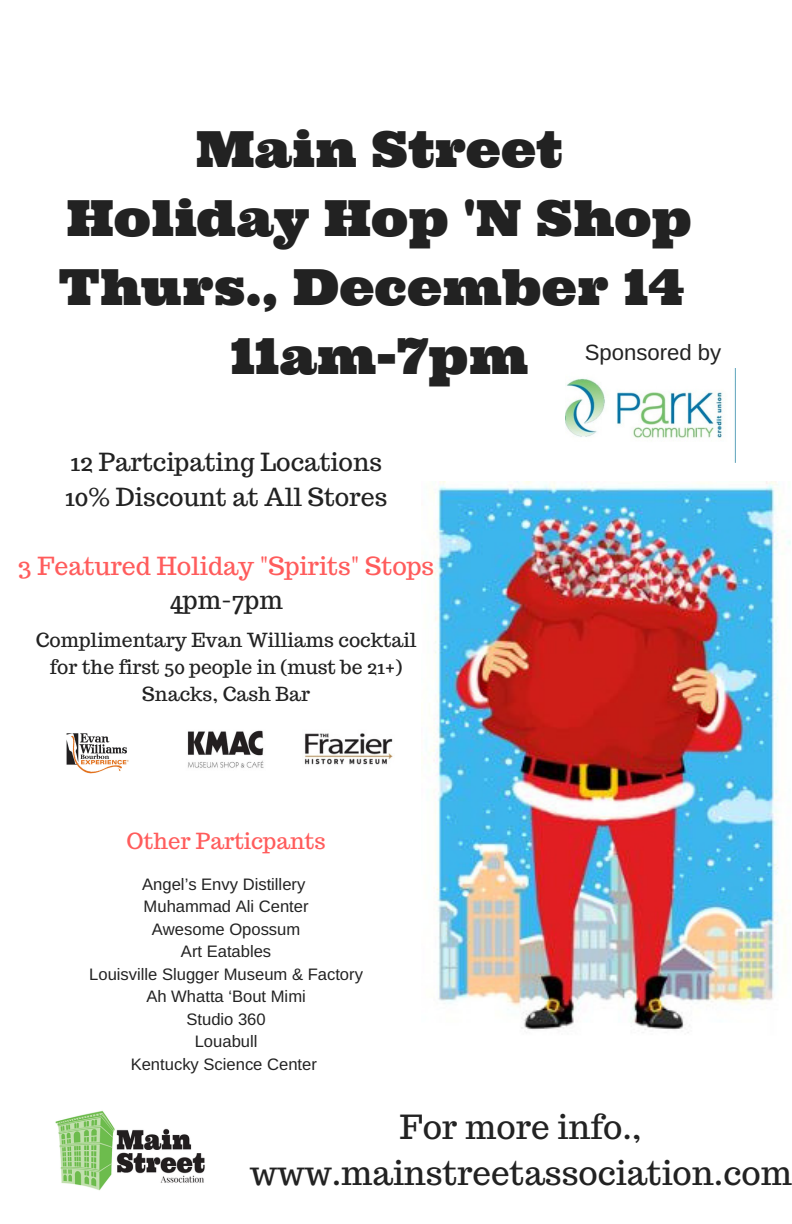
<style>
.page{position:relative;width:792px;height:1224px;background:#fff}
.page>*{position:absolute;margin:0;border:0;box-sizing:border-box;transform-origin:0 0}
.t1{font:49.8px/69px "Ultra";color:#222;text-align:center}
.t2{font:33.2px/45.8px "Trocchi";color:#222;text-align:center}
.t3{font:24.9px/34.5px "Trocchi";color:#222}
.t4{font:24.9px "Trocchi";color:#ff5c5c}
.t5{font:22.1px "Trocchi";color:#ff5c5c}
.t6{font:22.1px "Arimo";color:#222}
.t7{font:19.4px/27px "Trocchi";color:#222;text-align:center}
.t8{font:16.6px/22.5px "Arimo";color:#222;text-align:center}
</style>
<div class="page">
<img style="left:421px;top:482px;width:370px;height:551px">
<img style="left:66px;top:733px;width:63px;height:41px">
<img style="left:187px;top:730px;width:77px;height:38px">
<img style="left:304px;top:733px;width:89px;height:32px">
<img style="left:55px;top:1110px;width:150px;height:81px">
<img style="left:565px;top:368px;width:171px;height:95px">
<h1 class="t1" style="left:59px;top:114px;width:634px">Main Street<br>Holiday Hop 'N Shop<br>Thurs., December 14<br>11am-7pm</h1>
<h3 class="t6" style="left:585px;top:340px;width:138px">Sponsored by</h3>
<h3 class="t3" style="left:65px;top:445px;width:324px">12 Partcipating Locations<br>10% Discount at All Stores</h3>
<h3 class="t4" style="left:18px;top:549px;width:418px">3 Featured Holiday "Spirits" Stops</h3>
<h3 class="t3" style="left:170px;top:583px;width:115px">4pm-7pm</h3>
<p class="t7" style="left:36px;top:626px;width:382px">Complimentary Evan Williams cocktail for the first 50 people in (must be 21+)<br>Snacks, Cash Bar</p>
<h3 class="t5" style="left:127px;top:827px;width:200px">Other Particpants</h3>
<p class="t8" style="left:89px;top:872px;width:275px">Angel’s Envy Distillery<br>Muhammad Ali Center<br>Awesome Opossum<br>Art Eatables<br>Louisville Slugger Museum &amp; Factory<br>Ah Whatta ‘Bout Mimi<br>Studio 360<br>Louabull<br>Kentucky Science Center</p>
<h2 class="t2" style="left:250px;top:1104px;width:544px">For more info., www.mainstreetassociation.com</h2>
</div>
